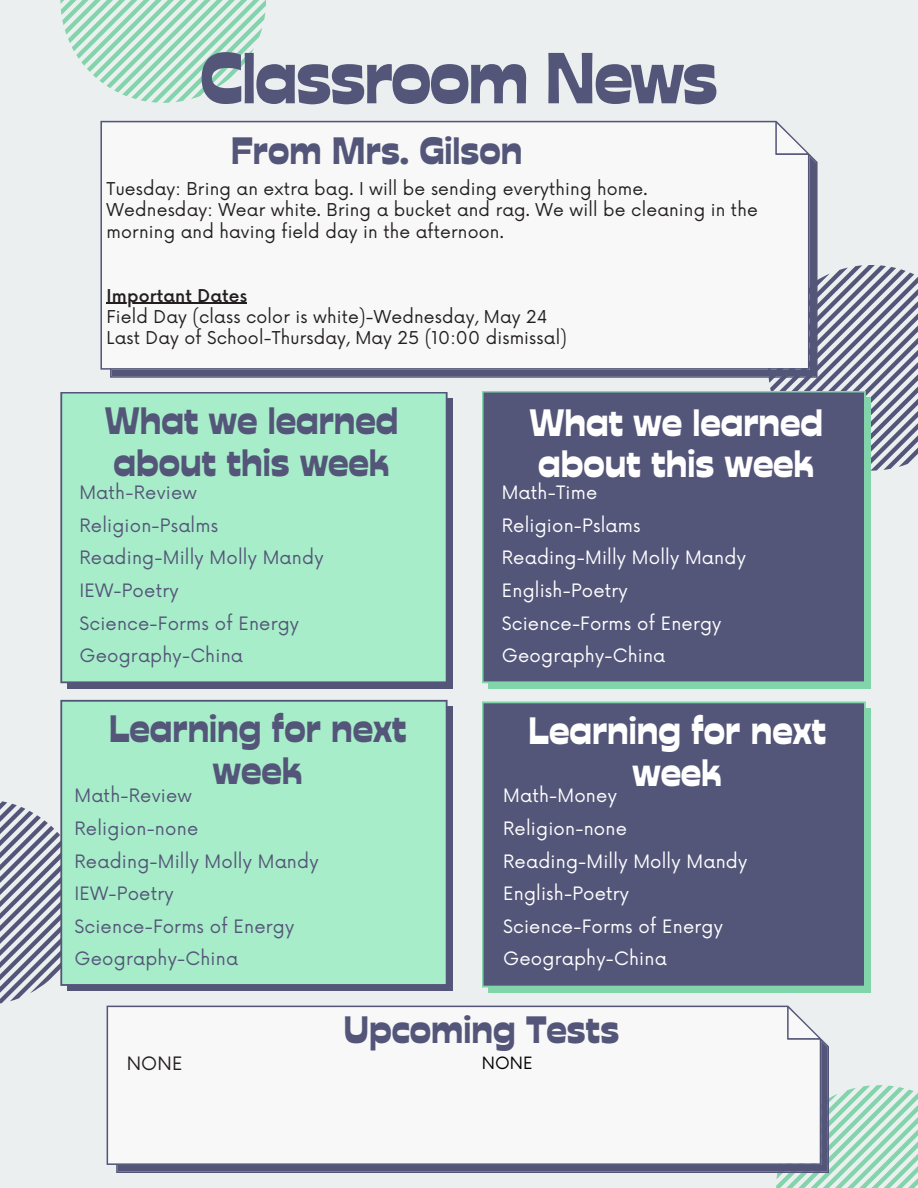
<style>
.page{position:relative;width:918px;height:1188px;background:#ebefef}
.page>*{position:absolute;margin:0;border:0;box-sizing:border-box;transform-origin:0 0}
.t1{font:72px "Stadio Now Novarese";letter-spacing:-.025em;color:#545679}
.t2{font:38.1px/41.7px "Stadio Now Novarese";color:#545679}
.t3{font:38.1px/41.7px "Stadio Now Novarese";color:#fff}
.t4{font:18px "Now";letter-spacing:.01em;color:#fff}
.t5{font:18px "Now";letter-spacing:.01em;color:#545679}
.t6{font:18px "Now";color:#231f20}
.t7{font:17.25px/21.3px "Now";letter-spacing:.01em;color:#231f20}
.t8{font:500 17.25px "Now";letter-spacing:.01em;color:#231f20}
.t9{font:16.5px "Now";color:#000}
</style>
<div class="page">
<svg style="left:776px;top:1085px;width:142px;height:103px"></svg>
<svg style="left:768px;top:265px;width:150px;height:206px"></svg>
<svg style="left:0;top:801px;width:60px;height:203px"></svg>
<svg style="left:60px;top:0;width:206px;height:103px"></svg>
<div style="left:100px;top:121px;width:718px;height:257px;background:#f8f8f8"></div>
<div style="left:489px;top:398px;width:382px;height:290px;background:#82d4aa"></div>
<div style="left:482px;top:391px;width:384px;height:292px;background:#545679"></div>
<svg style="left:107px;top:1006px;width:722px;height:167px;fill:#f8f8f8"></svg>
<div style="left:67px;top:399px;width:386px;height:289px;background:#545679"></div>
<div style="left:60px;top:392px;width:388px;height:291px;background:#a8edc9"></div>
<div style="left:67px;top:707px;width:386px;height:284px;background:#545679"></div>
<div style="left:60px;top:700px;width:388px;height:286px;background:#a8edc9"></div>
<div style="left:489px;top:708px;width:382px;height:285px;background:#82d4aa"></div>
<div style="left:482px;top:701px;width:384px;height:287px;background:#545679"></div>
<hr style="left:107px;top:303px;width:140px;height:1px;background:#231f20">
<p class="t1" style="left:200px;top:35px;width:520px">Classroom News</p>
<p class="t2" style="left:231px;top:130px;width:293px">From Mrs. Gilson</p>
<p class="t7" style="left:107px;top:179px;width:543px">Tuesday: Bring an extra bag. I will be sending everything home.</p>
<p class="t7" style="left:107px;top:200px;width:653px">Wednesday: Wear white. Bring a bucket and rag. We will be cleaning in the morning and having field day in the afternoon.</p>
<p class="t8" style="left:107px;top:286px;width:142px">Important Dates</p>
<p class="t7" style="left:107px;top:307px;width:443px">Field Day (class color is white)-Wednesday, May 24</p>
<p class="t7" style="left:107px;top:328px;width:462px">Last Day of School-Thursday, May 25 (10:00 dismissal)</p>
<p class="t2" style="left:105px;top:400px;width:295px">What we learned about this week</p>
<p class="t5" style="left:79px;top:483px;width:119px">Math-Review</p>
<p class="t5" style="left:79px;top:515px;width:140px">Religion-Psalms</p>
<p class="t5" style="left:79px;top:548px;width:246px">Reading-Milly Molly Mandy</p>
<p class="t5" style="left:79px;top:581px;width:101px">IEW-Poetry</p>
<p class="t5" style="left:79px;top:613px;width:221px">Science-Forms of Energy</p>
<p class="t5" style="left:79px;top:646px;width:165px">Geography-China</p>
<p class="t2" style="left:109px;top:708px;width:299px;text-align:center">Learning for next week</p>
<p class="t5" style="left:74px;top:786px;width:119px">Math-Review</p>
<p class="t5" style="left:74px;top:818px;width:125px">Religion-none</p>
<p class="t5" style="left:74px;top:851px;width:246px">Reading-Milly Molly Mandy</p>
<p class="t5" style="left:74px;top:884px;width:101px">IEW-Poetry</p>
<p class="t5" style="left:74px;top:916px;width:221px">Science-Forms of Energy</p>
<p class="t5" style="left:74px;top:949px;width:165px">Geography-China</p>
<p class="t3" style="left:529px;top:402px;width:295px">What we learned about this week</p>
<p class="t4" style="left:502px;top:483px;width:97px">Math-Time</p>
<p class="t4" style="left:502px;top:515px;width:140px">Religion-Pslams</p>
<p class="t4" style="left:502px;top:548px;width:246px">Reading-Milly Molly Mandy</p>
<p class="t4" style="left:502px;top:581px;width:128px">English-Poetry</p>
<p class="t4" style="left:502px;top:613px;width:221px">Science-Forms of Energy</p>
<p class="t4" style="left:502px;top:646px;width:165px">Geography-China</p>
<p class="t3" style="left:528px;top:710px;width:299px;text-align:center">Learning for next week</p>
<p class="t4" style="left:503px;top:786px;width:115px">Math-Money</p>
<p class="t4" style="left:503px;top:818px;width:125px">Religion-none</p>
<p class="t4" style="left:503px;top:851px;width:246px">Reading-Milly Molly Mandy</p>
<p class="t4" style="left:503px;top:884px;width:128px">English-Poetry</p>
<p class="t4" style="left:503px;top:916px;width:221px">Science-Forms of Energy</p>
<p class="t4" style="left:503px;top:949px;width:165px">Geography-China</p>
<p class="t6" style="left:127px;top:1054px;width:57px">NONE</p>
<p class="t2" style="left:344px;top:1009px;width:277px">Upcoming Tests</p>
<p class="t9" style="left:482px;top:1054px;width:53px">NONE</p>
</div>
